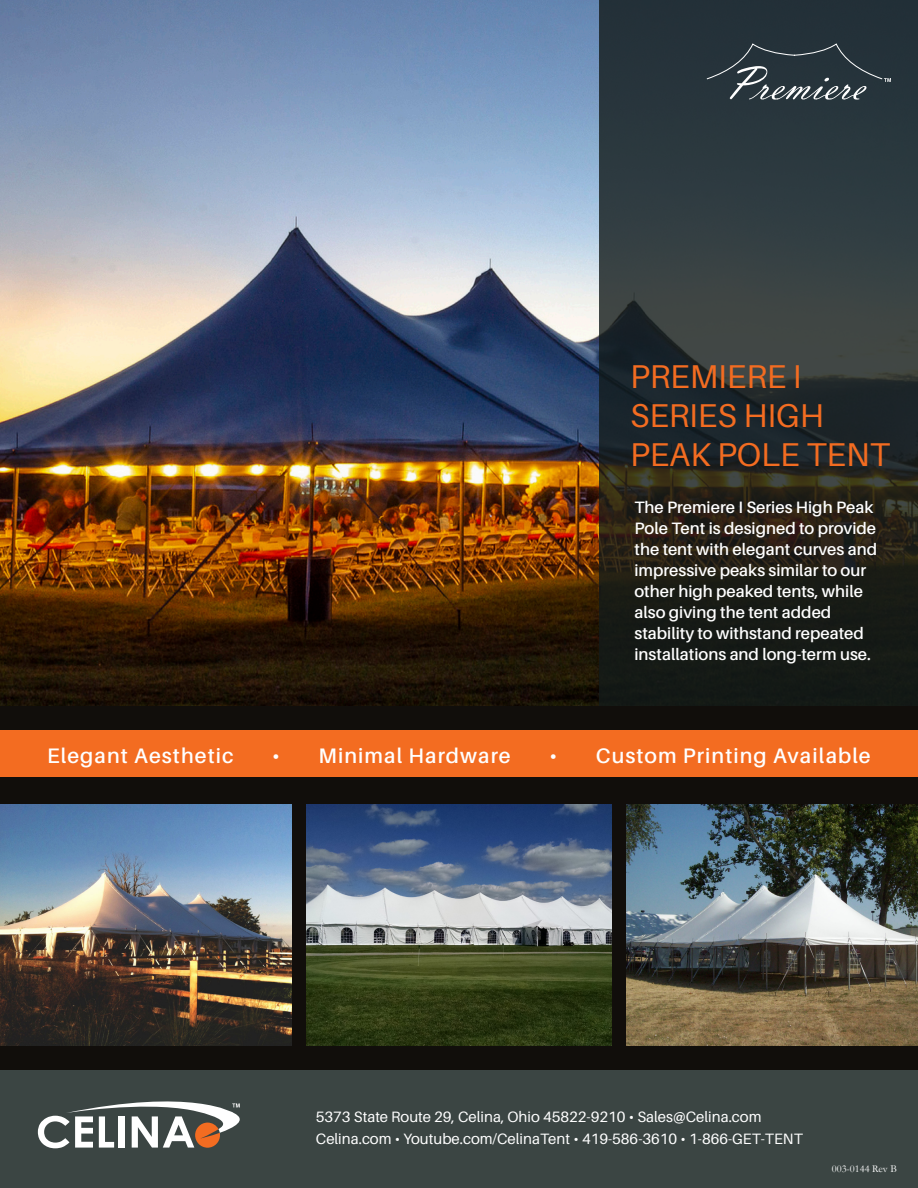
<style>
.page{position:relative;width:918px;height:1188px;background:#fff}
.page>*{position:absolute;margin:0;border:0;box-sizing:border-box;transform-origin:0 0}
.t1{font:33px/39px "Aileron";color:#f36c21}
.t2{font:600 21px "Aileron";letter-spacing:.05em;color:#fff}
.t3{font:600 16.5px/21px "Aileron";color:#fff}
.t4{font:15px "Aileron";color:#fff}
.t5{font:10.5px "Garamond";color:#fff}
</style>
<div class="page">
<img style="left:0;top:0;width:599px;height:706px">
<svg style="left:599px;top:0;width:319px;height:706px;background:#272d2d"></svg>
<div style="left:0;top:706px;width:918px;height:380px;background:#110e0b"></div>
<div style="left:0;top:1070px;width:918px;height:118px;background:#3b4543"></div>
<img style="left:306px;top:805px;width:306px;height:241px">
<img style="left:626px;top:805px;width:292px;height:241px">
<div style="left:0;top:731px;width:918px;height:46px;background:#f36c21"></div>
<img style="left:0;top:805px;width:292px;height:241px">
<svg style="left:38px;top:1101px;width:202px;height:47px"></svg>
<svg style="left:706px;top:43px;width:185px;height:57px;background:#39454c"></svg>
<p class="t1" style="left:630px;top:358px;width:261px">PREMIERE I<br>SERIES HIGH<br>PEAK POLE TENT</p>
<p class="t3" style="left:634px;top:496px;width:244px">The Premiere I Series High Peak<br>Pole Tent is designed to provide the tent with elegant curves and impressive peaks similar to our other high peaked tents, while also giving the tent added stability to withstand repeated installations and long-term use.</p>
<p class="t2" style="left:47px;top:744px;width:188px">Elegant Aesthetic</p>
<p class="t2" style="left:272px;top:744px;width:240px">• Minimal Hardware</p>
<p class="t2" style="left:549px;top:744px;width:323px">• Custom Printing Available</p>
<p class="t4" style="left:316px;top:1108px;width:447px">5373 State Route 29, Celina, Ohio 45822-9210 • Sales@Celina.com</p>
<p class="t4" style="left:316px;top:1131px;width:489px">Celina.com • Youtube.com/CelinaTent • 419-586-3610 • 1-866-GET-TENT</p>
<p class="t5" style="left:832px;top:1161px;width:67px">003-0144 Rev B</p>
</div>
